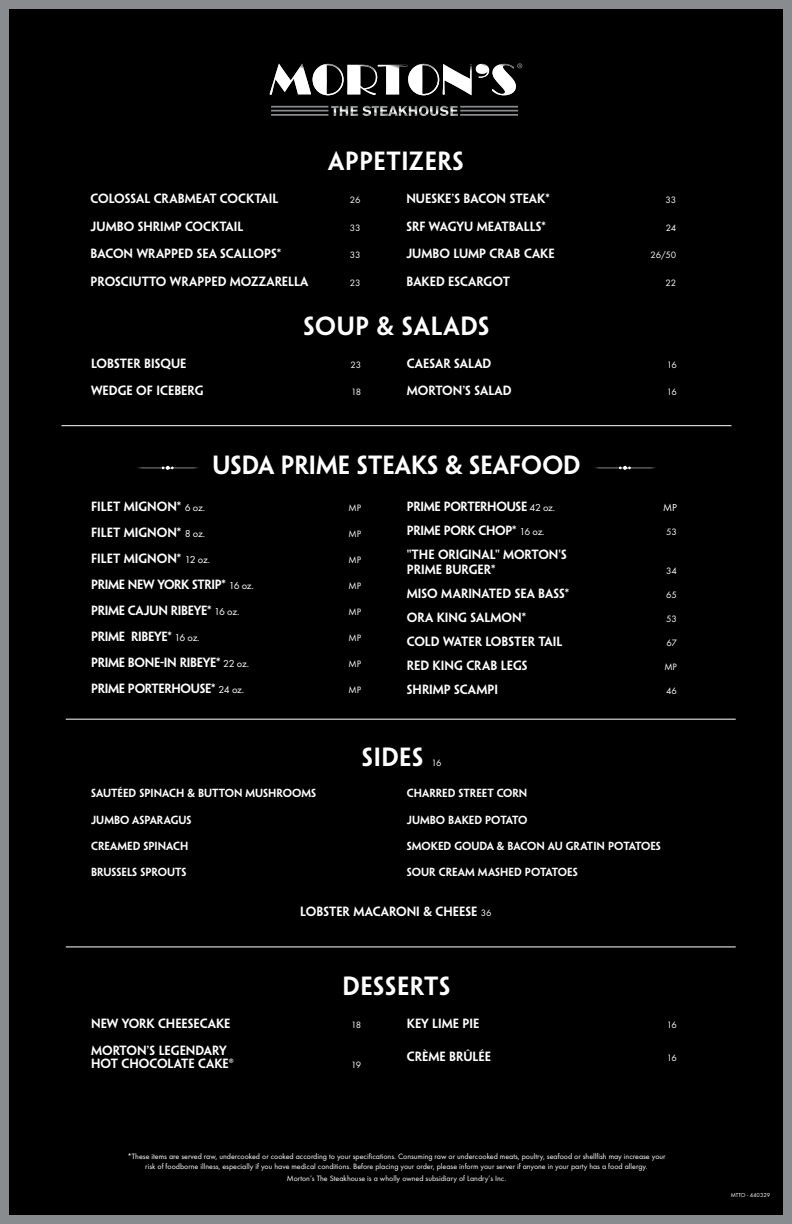
<style>
.page{position:relative;width:792px;height:1224px;background:#000}
.page>*{position:absolute;margin:0;border:0;box-sizing:border-box;transform-origin:0 0}
.t1{font:600 23.6px "Penumbra Sans Std";letter-spacing:.025em;color:#fff}
.t2{font:600 23.6px "Penumbra Sans Std";color:#fff}
.t3{font:600 12px/15px "Penumbra Sans Std";color:#fff}
.t4{font:600 12px "Penumbra Sans Std";letter-spacing:-.025em;color:#fff}
.t5{font:600 10.5px "Penumbra Sans Std";color:#fff}
.t6{font:10.5px "Futura T";color:#fff}
.t7{font:9.6px "Futura T";letter-spacing:-.015em;color:#fff}
.t8{font:8px/10px "Futura T";color:#fff;text-align:center}
.t9{font:6px "Futura T";color:#fff}
.s1{font-family:"Futura T";font-weight:400;font-size:10.5px}
.s2{font-family:"Futura T";font-weight:400;font-size:9.6px}
</style>
<div class="page">
<svg style="left:137px;top:466px;width:62px;height:4px"></svg>
<svg style="left:594px;top:466px;width:62px;height:4px"></svg>
<hr style="left:62px;top:425px;width:670px;height:1px;background:#fff">
<hr style="left:66px;top:719px;width:670px;height:1px;background:#fff">
<hr style="left:66px;top:946px;width:670px;height:1px;background:#fff">
<h1 class="t1" style="left:328px;top:147px;width:137px">APPETIZERS</h1>
<p class="t3" style="left:91px;top:191px;width:189px">COLOSSAL CRABMEAT COCKTAIL</p>
<p class="t7" style="left:350px;top:195px;width:12px">26</p>
<p class="t3" style="left:91px;top:219px;width:154px">JUMBO SHRIMP COCKTAIL</p>
<p class="t7" style="left:350px;top:222px;width:12px">33</p>
<p class="t3" style="left:91px;top:246px;width:192px">BACON WRAPPED SEA SCALLOPS*</p>
<p class="t7" style="left:350px;top:249px;width:12px">33</p>
<p class="t3" style="left:91px;top:274px;width:219px">PROSCIUTTO WRAPPED MOZZARELLA</p>
<p class="t7" style="left:350px;top:277px;width:12px">23</p>
<p class="t3" style="left:406px;top:191px;width:145px">NUESKE’S BACON STEAK*</p>
<p class="t7" style="left:666px;top:195px;width:12px">33</p>
<p class="t3" style="left:406px;top:219px;width:141px">SRF WAGYU MEATBALLS*</p>
<p class="t7" style="left:666px;top:222px;width:12px">24</p>
<p class="t3" style="left:406px;top:246px;width:150px">JUMBO LUMP CRAB CAKE</p>
<p class="t7" style="left:651px;top:249px;width:27px">26/50</p>
<p class="t3" style="left:406px;top:274px;width:105px">BAKED ESCARGOT</p>
<p class="t7" style="left:666px;top:277px;width:12px">22</p>
<h1 class="t1" style="left:303px;top:311px;width:188px">SOUP &amp; SALADS</h1>
<p class="t3" style="left:91px;top:356px;width:97px">LOBSTER BISQUE</p>
<p class="t7" style="left:350px;top:359px;width:12px">23</p>
<p class="t3" style="left:91px;top:383px;width:114px">WEDGE OF ICEBERG</p>
<p class="t7" style="left:351px;top:386px;width:12px">18</p>
<p class="t3" style="left:407px;top:356px;width:86px">CAESAR SALAD</p>
<p class="t7" style="left:667px;top:359px;width:12px">16</p>
<p class="t3" style="left:407px;top:383px;width:106px">MORTON’S SALAD</p>
<p class="t7" style="left:667px;top:386px;width:12px">16</p>
<h1 class="t2" style="left:213px;top:450px;width:369px">USDA PRIME STEAKS &amp; SEAFOOD</h1>
<p class="t3" style="left:91px;top:499px;width:116px">FILET MIGNON* <span class="s1">6 oz.</span></p>
<p class="t7" style="left:349px;top:503px;width:14px">MP</p>
<p class="t3" style="left:91px;top:525px;width:116px">FILET MIGNON* <span class="s1">8 oz.</span></p>
<p class="t7" style="left:349px;top:529px;width:14px">MP</p>
<p class="t3" style="left:91px;top:551px;width:121px">FILET MIGNON* <span class="s1">12 oz.</span></p>
<p class="t7" style="left:349px;top:555px;width:14px">MP</p>
<p class="t4" style="left:91px;top:577px;width:164px">PRIME NEW YORK STRIP* <span class="s1">16 oz.</span></p>
<p class="t7" style="left:349px;top:581px;width:14px">MP</p>
<p class="t4" style="left:91px;top:603px;width:150px">PRIME CAJUN RIBEYE* <span class="s1">16 oz.</span></p>
<p class="t7" style="left:349px;top:607px;width:14px">MP</p>
<p class="t4" style="left:91px;top:629px;width:110px">PRIME RIBEYE* <span class="s1">16 oz.</span></p>
<p class="t7" style="left:349px;top:633px;width:14px">MP</p>
<p class="t4" style="left:91px;top:655px;width:160px">PRIME BONE-IN RIBEYE* <span class="s1">22 oz.</span></p>
<p class="t7" style="left:349px;top:659px;width:14px">MP</p>
<p class="t4" style="left:91px;top:681px;width:155px">PRIME PORTERHOUSE* <span class="s1">24 oz.</span></p>
<p class="t7" style="left:349px;top:685px;width:14px">MP</p>
<p class="t4" style="left:407px;top:499px;width:150px">PRIME PORTERHOUSE <span class="s1">42 oz.</span></p>
<p class="t6" style="left:663px;top:502px;width:15px">MP</p>
<p class="t4" style="left:407px;top:523px;width:139px">PRIME PORK CHOP* <span class="s1">16 oz.</span></p>
<p class="t7" style="left:666px;top:526px;width:12px">53</p>
<p class="t3" style="left:407px;top:547px;width:161px">"THE ORIGINAL" MORTON'S<br>PRIME BURGER*</p>
<p class="t7" style="left:666px;top:565px;width:12px">34</p>
<p class="t3" style="left:407px;top:586px;width:164px">MISO MARINATED SEA BASS*</p>
<p class="t7" style="left:666px;top:589px;width:12px">65</p>
<p class="t3" style="left:407px;top:610px;width:121px">ORA KING SALMON*</p>
<p class="t7" style="left:666px;top:613px;width:12px">53</p>
<p class="t3" style="left:407px;top:634px;width:157px">COLD WATER LOBSTER TAIL</p>
<p class="t7" style="left:667px;top:637px;width:12px">67</p>
<p class="t3" style="left:407px;top:658px;width:122px">RED KING CRAB LEGS</p>
<p class="t7" style="left:664px;top:661px;width:14px">MP</p>
<p class="t3" style="left:407px;top:682px;width:93px">SHRIMP SCAMPI</p>
<p class="t7" style="left:666px;top:685px;width:12px">46</p>
<h1 class="t1" style="left:362px;top:743px;width:63px">SIDES</h1>
<p class="t7" style="left:432px;top:758px;width:12px">16</p>
<p class="t5" style="left:91px;top:787px;width:227px">SAUTÉED SPINACH &amp; BUTTON MUSHROOMS</p>
<p class="t5" style="left:91px;top:813px;width:102px">JUMBO ASPARAGUS</p>
<p class="t5" style="left:91px;top:840px;width:99px">CREAMED SPINACH</p>
<p class="t5" style="left:91px;top:866px;width:97px">BRUSSELS SPROUTS</p>
<p class="t5" style="left:407px;top:787px;width:122px">CHARRED STREET CORN</p>
<p class="t5" style="left:407px;top:813px;width:122px">JUMBO BAKED POTATO</p>
<p class="t5" style="left:407px;top:840px;width:256px">SMOKED GOUDA &amp; BACON AU GRATIN POTATOES</p>
<p class="t5" style="left:407px;top:866px;width:172px">SOUR CREAM MASHED POTATOES</p>
<p class="t3" style="left:300px;top:904px;width:193px">LOBSTER MACARONI &amp; CHEESE <span class="s2">36</span></p>
<h1 class="t1" style="left:343px;top:972px;width:109px">DESSERTS</h1>
<p class="t3" style="left:91px;top:1016px;width:141px">NEW YORK CHEESECAKE</p>
<p class="t7" style="left:351px;top:1019px;width:12px">18</p>
<p class="t3" style="left:91px;top:1045px;width:144px;line-height:12.5px">MORTON’S LEGENDARY<br>HOT CHOCOLATE CAKE®</p>
<p class="t7" style="left:351px;top:1059px;width:12px">19</p>
<p class="t3" style="left:407px;top:1016px;width:74px">KEY LIME PIE</p>
<p class="t7" style="left:667px;top:1019px;width:12px">16</p>
<p class="t3" style="left:407px;top:1049px;width:86px">CRÈME BRÛLÉE</p>
<p class="t7" style="left:667px;top:1052px;width:12px">16</p>
<p class="t8" style="left:127px;top:1151px;width:540px">*These items are served raw, undercooked or cooked according to your specifications. Consuming raw or undercooked meats, poultry, seafood or shellfish may increase your risk of foodborne illness, especially if you have medical conditions. Before placing your order, please inform your server if anyone in your party has a food allergy.</p>
<p class="t8" style="left:287px;top:1173px;width:221px">Morton’s The Steakhouse is a wholly owned subsidiary of Landry’s Inc.</p>
<p class="t9" style="left:731px;top:1192px;width:41px">MTTO - 440329</p>
</div>
